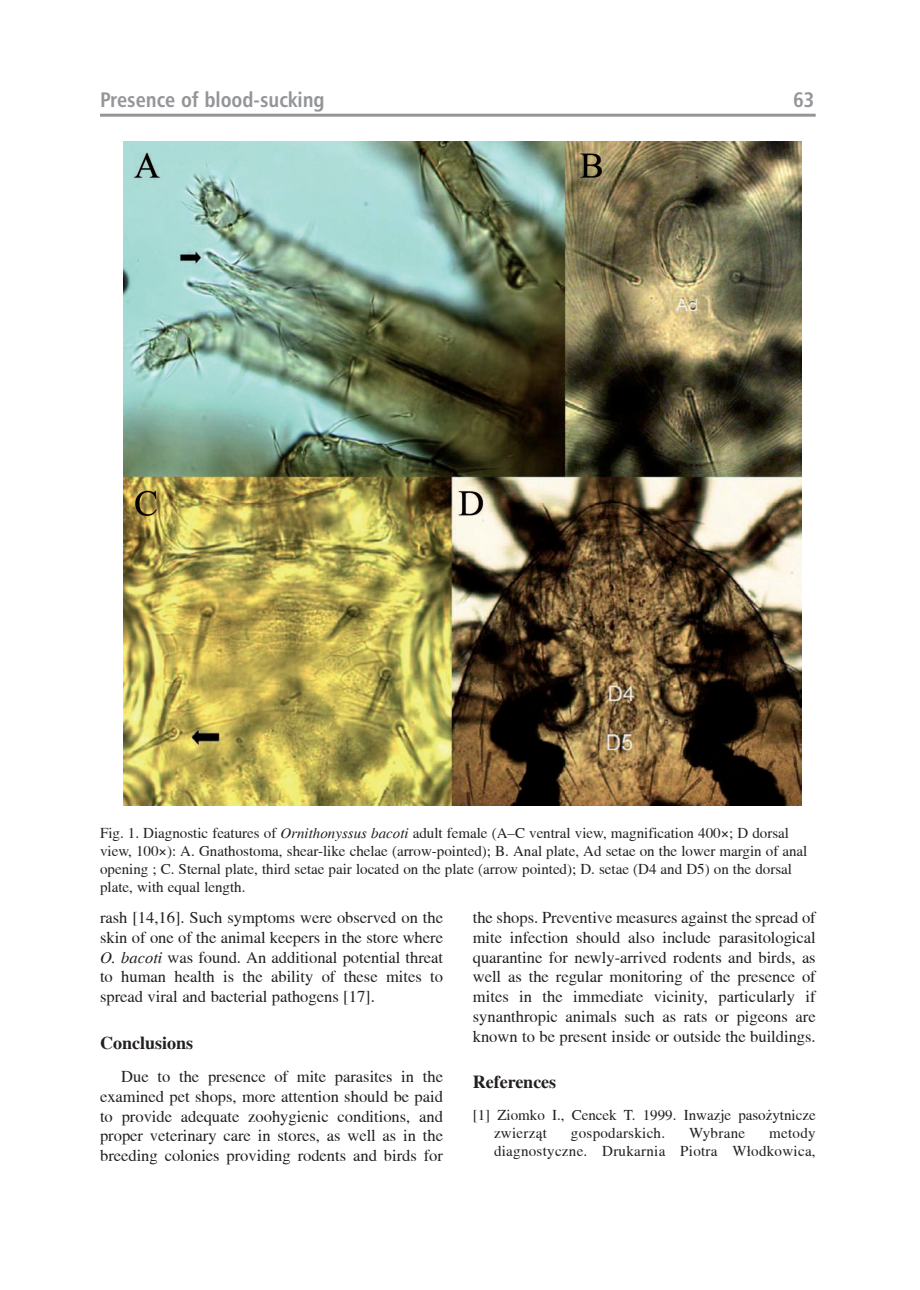
<style>
.page{position:relative;width:920px;height:1290px;background:#fff}
.page>*{position:absolute;margin:0;border:0;box-sizing:border-box;transform-origin:0 0}
.t1{font:21px "Humnst 777 Cn PL Bold A";color:#939598}
.t2{font:700 18px "Toronto";color:#231f20}
.t3{font:16.5px/19.8px "Toronto";color:#231f20;text-align:justify}
.t4{font:15px/18px "Toronto";color:#231f20}
.t5{font:15px/18px "Toronto";letter-spacing:.02em;color:#231f20;text-align:right}
.s1{font-style:italic}
</style>
<div class="page">
<hr style="left:100px;top:114px;width:716px;height:3px;background:#939598">
<img style="left:123px;top:141px;width:679px;height:665px">
<p class="t1" style="left:100px;top:88px;width:226px">Presence of blood-sucking</p>
<p class="t1" style="left:793px;top:88px;width:23px">63</p>
<p class="t4" style="left:100px;top:823px;width:709px">Fig. 1. Diagnostic features of <span class="s1">Ornithonyssus bacoti</span> adult female (A–C ventral view, magnification 400×; D dorsal view, 100×): A. Gnathostoma, shear-like chelae (arrow-pointed); B. Anal plate, Ad setae on the lower margin of anal opening ; C. Sternal plate, third setae pair located on the plate (arrow pointed); D. setae (D4 and D5) on the dorsal plate, with equal length.</p>
<p class="t3" style="left:100px;top:907px;width:344px">rash [14,16]. Such symptoms were observed on the skin of one of the animal keepers in the store where <span class="s1">O. bacoti</span> was found. An additional potential threat to human health is the ability of these mites to spread viral and bacterial pathogens [17].</p>
<p class="t2" style="left:100px;top:1032px;width:95px">Conclusions</p>
<p class="t3" style="left:100px;top:1066px;width:344px;text-indent:21px">Due to the presence of mite parasites in the examined pet shops, more attention should be paid to provide adequate zoohygienic conditions, and proper veterinary care in stores, as well as in the breeding colonies providing rodents and birds for</p>
<p class="t3" style="left:473px;top:907px;width:344px">the shops. Preventive measures against the spread of mite infection should also include parasitological quarantine for newly-arrived rodents and birds, as well as the regular monitoring of the presence of mites in the immediate vicinity, particularly if synanthropic animals such as rats or pigeons are known to be present inside or outside the buildings.</p>
<p class="t2" style="left:473px;top:1072px;width:85px">References</p>
<p class="t4" style="left:494px;top:1106px;width:323px;text-indent:-21px">[1] Ziomko I., Cencek T. 1999. Inwazje pasożytnicze zwierząt</p>
<p class="t5" style="left:571px;top:1124px;width:96px">gospodarskich.</p>
<p class="t5" style="left:689px;top:1124px;width:57px">Wybrane</p>
<p class="t5" style="left:494px;top:1124px;width:323px">metody<br>diagnostyczne. Drukarnia Piotra Włodkowica,</p>
</div>
